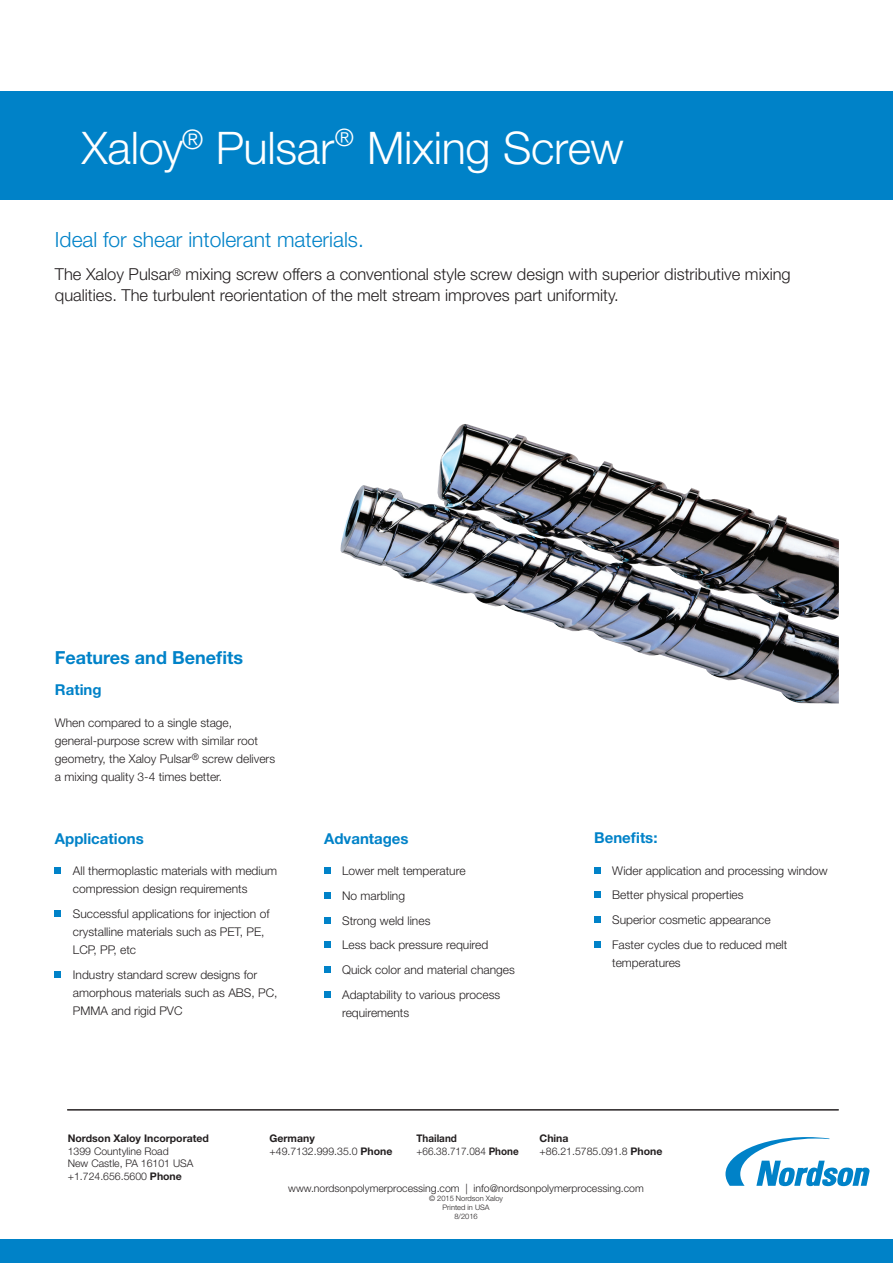
<style>
.page{position:relative;width:893px;height:1263px;background:#fff}
.page>*{position:absolute;margin:0;border:0;box-sizing:border-box;transform-origin:0 0}
.t1{font:300 45px "Helvetica Neue LT Std";letter-spacing:-.005em;color:#fff}
.t2{font:300 21px "Helvetica Neue LT Std";color:#0082c8}
.t3{font:700 18px "Helvetica Neue LT Std";color:#0082c8}
.t4{font:300 16.5px/21px "Helvetica Neue LT Std";color:#231f20}
.t5{font:700 15px "Helvetica Neue LT Std";color:#0082c8}
.t6{font:300 12px/18px "Helvetica Neue LT Std";color:#231f20}
.t7{font:300 10.5px/12.6px "Helvetica Neue LT Std";color:#231f20}
.t8{font:300 10.5px/12.6px "Helvetica Neue LT Std";color:#231f20;scale:.94 1}
.t9{font:700 10.5px "Helvetica Neue LT Std";color:#231f20}
.t10{font:300 7.5px/9px "Helvetica Neue LT Std";color:#231f20;text-align:center}
.s1{font-weight:700}
</style>
<div class="page">
<svg style="left:725px;top:1137px;width:144px;height:49px"></svg>
<hr style="left:67px;top:1110px;width:772px;height:1px;background:#231f20">
<hr style="left:67px;top:1109px;width:772px;height:1px;background:#231f20">
<div style="left:0;top:1240px;width:893px;height:23px;background:#0082c8"></div>
<svg style="left:55px;top:868px;width:6px;height:6px"></svg>
<svg style="left:55px;top:910px;width:6px;height:6px"></svg>
<svg style="left:55px;top:971px;width:6px;height:6px"></svg>
<svg style="left:324px;top:868px;width:6px;height:6px"></svg>
<svg style="left:324px;top:892px;width:6px;height:6px"></svg>
<svg style="left:324px;top:917px;width:6px;height:6px"></svg>
<svg style="left:324px;top:942px;width:6px;height:6px"></svg>
<svg style="left:324px;top:967px;width:6px;height:6px"></svg>
<svg style="left:324px;top:991px;width:6px;height:6px"></svg>
<svg style="left:594px;top:867px;width:6px;height:6px"></svg>
<svg style="left:594px;top:892px;width:6px;height:6px"></svg>
<svg style="left:594px;top:917px;width:6px;height:6px"></svg>
<svg style="left:594px;top:941px;width:6px;height:6px"></svg>
<img style="left:340px;top:424px;width:499px;height:279px">
<div style="left:0;top:91px;width:893px;height:108px;background:#0082c8"></div>
<h1 class="t1" style="left:82px;top:121px;width:543px">Xaloy<sup>®</sup> Pulsar<sup>®</sup> Mixing Screw</h1>
<h2 class="t2" style="left:55px;top:227px;width:310px">Ideal for shear intolerant materials.</h2>
<h3 class="t4" style="left:55px;top:263px;width:737px">The Xaloy Pulsar<sup>®</sup> mixing screw offers a conventional style screw design with superior distributive mixing qualities. The turbulent reorientation of the melt stream improves part uniformity.</h3>
<h3 class="t3" style="left:55px;top:646px;width:190px">Features and Benefits</h3>
<p class="t5" style="left:55px;top:681px;width:48px">Rating</p>
<p class="t6" style="left:55px;top:713px;width:222px">When compared to a single stage, general-purpose screw with similar root geometry, the Xaloy Pulsar<sup>®</sup> screw delivers a mixing quality 3-4 times better.</p>
<p class="t5" style="left:55px;top:829px;width:90px">Applications</p>
<p class="t6" style="left:73px;top:862px;width:206px">All thermoplastic materials with medium compression design requirements</p>
<p class="t6" style="left:73px;top:904px;width:198px">Successful applications for injection of crystalline materials such as PET, PE,<br>LCP, PP, etc</p>
<p class="t6" style="left:73px;top:965px;width:206px">Industry standard screw designs for amorphous materials such as ABS, PC,<br>PMMA and rigid PVC</p>
<p class="t5" style="left:324px;top:829px;width:86px">Advantages</p>
<p class="t6" style="left:342px;top:858px;width:174px;line-height:24.8px">Lower melt temperature<br>No marbling<br>Strong weld lines<br>Less back pressure required<br>Quick color and material changes<br>Adaptability to various process</p>
<p class="t6" style="left:342px;top:1003px;width:69px">requirements</p>
<p class="t5" style="left:594px;top:828px;width:65px">Benefits:</p>
<p class="t6" style="left:612px;top:858px;width:217px;line-height:24.8px">Wider application and processing window Better physical properties<br>Superior cosmetic appearance<br>Faster cycles due to reduced melt</p>
<p class="t6" style="left:612px;top:953px;width:70px">temperatures</p>
<p class="t9" style="left:68px;top:1132px;width:143px">Nordson Xaloy Incorporated</p>
<p class="t7" style="left:68px;top:1144px;width:127px">1399 Countyline Road<br>New Castle, PA 16101 USA +1.724.656.5600 <span class="s1">Phone</span></p>
<p class="t7" style="left:270px;top:1132px;width:124px"><span class="s1">Germany </span>+49.7132.999.35.0 <span class="s1">Phone</span></p>
<p class="t8" style="left:417px;top:1132px;width:110px"><span class="s1">Thailand </span>+66.38.717.084 <span class="s1">Phone</span></p>
<p class="t7" style="left:540px;top:1132px;width:124px"><span class="s1">China<br></span>+86.21.5785.091.8 <span class="s1">Phone</span></p>
<p class="t7" style="left:288px;top:1182px;width:357px">www.nordsonpolymerprocessing.com | info@nordsonpolymerprocessing.com</p>
<p class="t10" style="left:429px;top:1194px;width:75px">© 2015 Nordson Xaloy<br>Printed in USA<br>8/2016</p>
</div>
